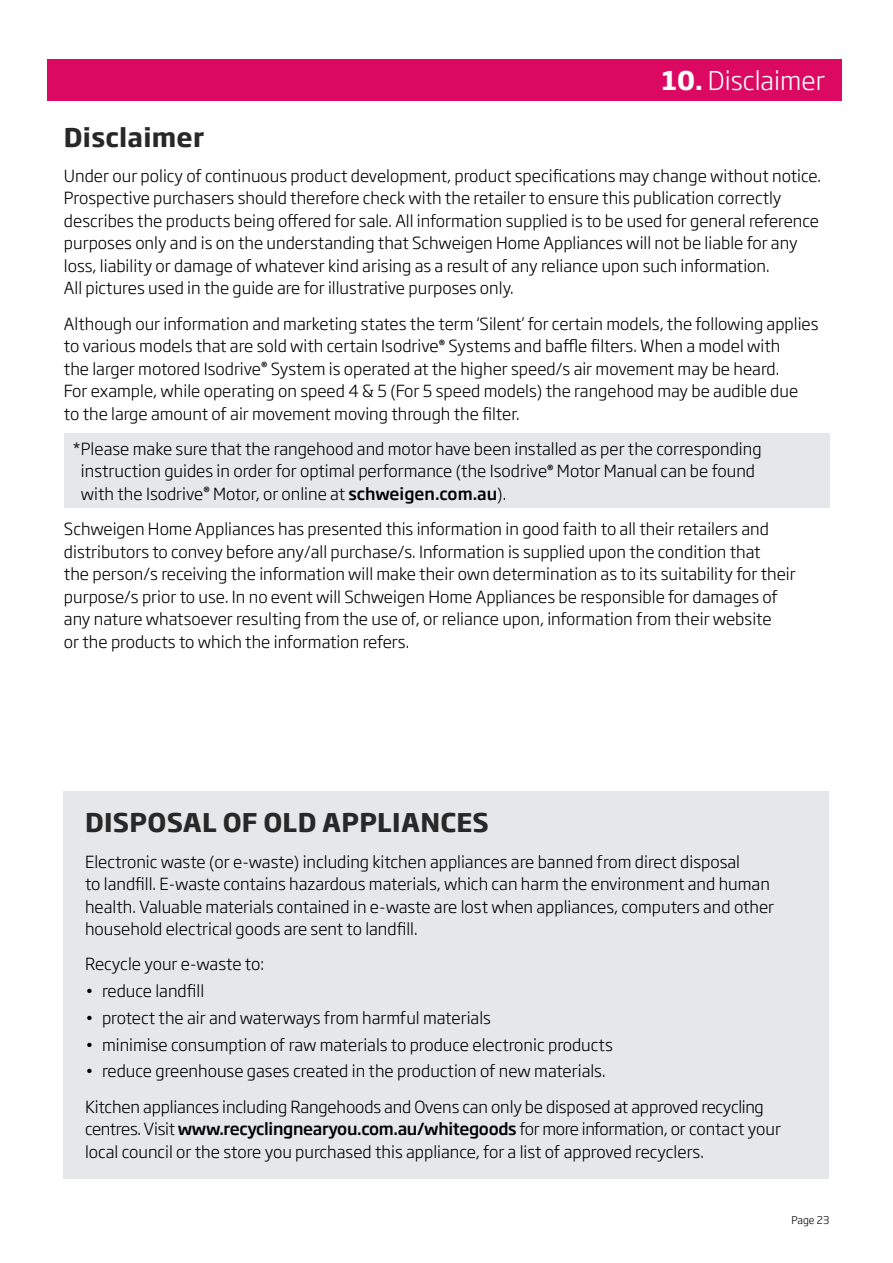
<style>
.page{position:relative;width:893px;height:1263px;background:#fff}
.page>*{position:absolute;margin:0;border:0;box-sizing:border-box;transform-origin:0 0}
.t1{font:700 25.5px "Soho Gothic Pro";letter-spacing:.01em;color:#292829}
.t2{font:300 25.5px "Soho Gothic Pro";color:#fff}
.t3{font:300 16.5px/22.5px "Soho Gothic Pro";color:#000}
.t4{font:300 10.5px "Soho Gothic Pro";color:#000}
.s1{font-weight:700}
.s2{font-weight:500}
</style>
<div class="page">
<div style="left:51px;top:60px;width:791px;height:41px;background:#db0962"></div>
<div style="left:64px;top:434px;width:765px;height:74px;background:#e6e7e8"></div>
<div style="left:64px;top:791px;width:765px;height:388px;background:#e6e7e8"></div>
<h1 class="t2" style="left:605px;top:61px;width:217px"><span class="s1">_n_.</span> _RH Section_</h1>
<h1 class="t2" style="left:662px;top:61px;width:165px"><span class="s1">10.</span> Disclaimer</h1>
<h1 class="t1" style="left:64px;top:117px;width:142px">Disclaimer</h1>
<p class="t3" style="left:64px;top:164px;width:759px">Under our policy of continuous product development, product specifications may change without notice.<br>Prospective purchasers should therefore check with the retailer to ensure this publication correctly describes the products being offered for sale. All information supplied is to be used for general reference purposes only and is on the understanding that Schweigen Home Appliances will not be liable for any loss, liability or damage of whatever kind arising as a result of any reliance upon such information.<br>All pictures used in the guide are for illustrative purposes only.</p>
<p class="t3" style="left:64px;top:311px;width:756px">Although our information and marketing states the term ‘Silent’ for certain models, the following applies to various models that are sold with certain Isodrive<sup>®</sup> Systems and baffle filters. When a model with<br>the larger motored Isodrive<sup>®</sup> System is operated at the higher speed/s air movement may be heard.<br>For example, while operating on speed 4 &amp; 5 (For 5 speed models) the rangehood may be audible due<br>to the large amount of air movement moving through the filter.</p>
<p class="t3" style="left:81px;top:437px;width:682px;text-indent:-8px">*Please make sure that the rangehood and motor have been installed as per the corresponding instruction guides in order for optimal performance (the Isodrive<sup>®</sup> Motor Manual can be found with the Isodrive<sup>®</sup> Motor, or online at <span class="s2">schweigen.com.au</span>).</p>
<p class="t3" style="left:64px;top:517px;width:733px">Schweigen Home Appliances has presented this information in good faith to all their retailers and distributors to convey before any/all purchase/s. Information is supplied upon the condition that<br>the person/s receiving the information will make their own determination as to its suitability for their purpose/s prior to use. In no event will Schweigen Home Appliances be responsible for damages of any nature whatsoever resulting from the use of, or reliance upon, information from their website<br>or the products to which the information refers.</p>
<h1 class="t1" style="left:85px;top:803px;width:406px">DISPOSAL OF OLD APPLIANCES</h1>
<p class="t3" style="left:85px;top:849px;width:691px">Electronic waste (or e-waste) including kitchen appliances are banned from direct disposal<br>to landfill. E-waste contains hazardous materials, which can harm the environment and human health. Valuable materials contained in e-waste are lost when appliances, computers and other household electrical goods are sent to landfill.</p>
<p class="t3" style="left:85px;top:952px;width:180px">Recycle your e-waste to:</p>
<p class="t3" style="left:85px;top:979px;width:121px">• reduce landfill</p>
<p class="t3" style="left:85px;top:1005px;width:407px">• protect the air and waterways from harmful materials</p>
<p class="t3" style="left:85px;top:1032px;width:529px">• minimise consumption of raw materials to produce electronic products</p>
<p class="t3" style="left:85px;top:1053px;width:680px;line-height:35.2px">• reduce greenhouse gases created in the production of new materials.<br>Kitchen appliances including Rangehoods and Ovens can only be disposed at approved recycling</p>
<p class="t3" style="left:85px;top:1117px;width:697px">centres. Visit <span class="s2">www.recyclingnearyou.com.au/whitegoods</span> for more information, or contact your local council or the store you purchased this appliance, for a list of approved recyclers.</p>
<p class="t4" style="left:792px;top:1212px;width:39px">Page 23</p>
</div>
